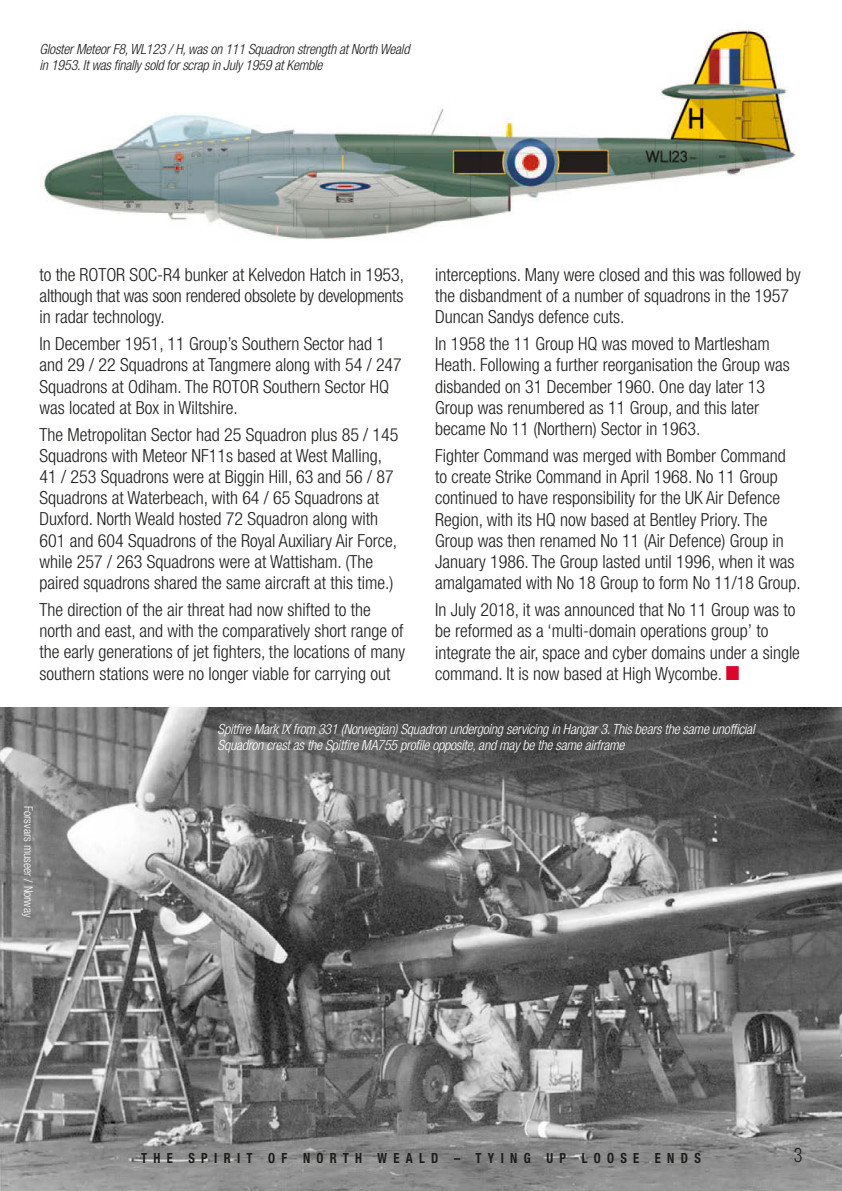
<style>
.page{position:relative;width:842px;height:1191px;background:#fff}
.page>*{position:absolute;margin:0;border:0;box-sizing:border-box;transform-origin:0 0}
.t1{font:300 condensed 20px "Helvetica Neue";color:#1d1d1b;scale:.9 1}
.t2{font:300 condensed 18px/21.2px "Helvetica Neue";color:#1d1d1b}
.t3{font:italic 300 condensed 14px/16px "Helvetica Neue";letter-spacing:-.015em;color:#fff}
.t4{font:italic 300 condensed 14px/16px "Helvetica Neue";color:#1d1d1b}
.t5{font:700 condensed 14px "Helvetica Neue";letter-spacing:.5em;color:#1d1d1b;scale:.9 1}
.t6{font:300 condensed 12px "Helvetica Neue";color:#fff}
.s1{color:#da062b}
</style>
<div class="page">
<img style="left:40px;top:29px;width:756px;height:211px">
<img style="left:0;top:708px;width:842px;height:483px">
<p class="t4" style="left:40px;top:42px;width:374px">GlosterMeteorF8,WL123 / H,wason 111 Squadron strength atNorth Weald in 1953.Itwasfinally sold forscrap in July 1959 atKemble</p>
<p class="t2" style="left:40px;top:265px;width:366px;text-align:justify">to the ROTOR SOC-R4 bunker at Kelvedon Hatch in 1953, although that was soon rendered obsolete by developments in radar technology.</p>
<p class="t2" style="left:40px;top:335px;width:364px">In December 1951, 11 Group’s Southern Sector had 1 and 29 / 22 Squadrons at Tangmere along with 54 / 247<br>Squadrons at Odiham. The ROTOR Southern Sector HQ was located at Box in Wiltshire.</p>
<p class="t2" style="left:40px;top:425px;width:360px">The Metropolitan Sector had 25 Squadron plus 85 / 145<br>Squadrons with Meteor NF11s based at West Malling, 41 / 253 Squadrons were at Biggin Hill, 63 and 56 / 87<br>Squadrons at Waterbeach, with 64 / 65 Squadrons at Duxford. North Weald hosted 72 Squadron along with 601 and 604 Squadrons of the Royal Auxiliary Air Force, while 257 / 263 Squadrons were at Wattisham. (The paired squadrons shared the same aircraft at this time.)</p>
<p class="t2" style="left:40px;top:600px;width:367px">The direction of the air threat had now shifted to the north and east, and with the comparatively short range of the early generations of jet fighters, the locations of many southern stations were no longer viable for carrying out</p>
<p class="t2" style="left:435px;top:265px;width:367px">interceptions. Many were closed and this was followed by the disbandment of a number of squadrons in the 1957<br>Duncan Sandys defence cuts.</p>
<p class="t2" style="left:435px;top:335px;width:356px">In 1958 the 11 Group HQ was moved to Martlesham Heath. Following a further reorganisation the Group was disbanded on 31 December 1960. One day later 13<br>Group was renumbered as 11 Group, and this later became No 11 (Northern) Sector in 1963.</p>
<p class="t2" style="left:435px;top:446px;width:367px">Fighter Command was merged with Bomber Command to create Strike Command in April 1968. No 11 Group continued to have responsibility for the UK Air Defence Region, with its HQ now based at Bentley Priory. The Group was then renamed No 11 (Air Defence) Group in January 1986. The Group lasted until 1996, when it was amalgamated with No 18 Group to form No 11/18 Group.</p>
<p class="t2" style="left:435px;top:600px;width:366px">In July 2018, it was announced that No 11 Group was to be reformed as a ‘multi-domain operations group’ to integrate the air, space and cyber domains under a single command. It is now based at High Wycombe. <span class="s1">■</span></p>
<p class="t6" style="left:33px;top:806px;width:113px;rotate:90deg">Forsvars museer / Norway</p>
<p class="t3" style="left:217px;top:722px;width:541px">Spitfire Mark IX from 331 (Norwegian) Squadron undergoing servicing in Hangar3.Thisbearsthe same unofficial<br>Squadron crestasthe Spitfire MA755 profile opposite,and may be the same airframe</p>
<p class="t5" style="left:141px;top:1150px;width:623px">THE SPIRIT OF NORTH WEALD – TYING UP LOOSE ENDS</p>
<p class="t1" style="left:794px;top:1147px;width:11px">3</p>
</div>
